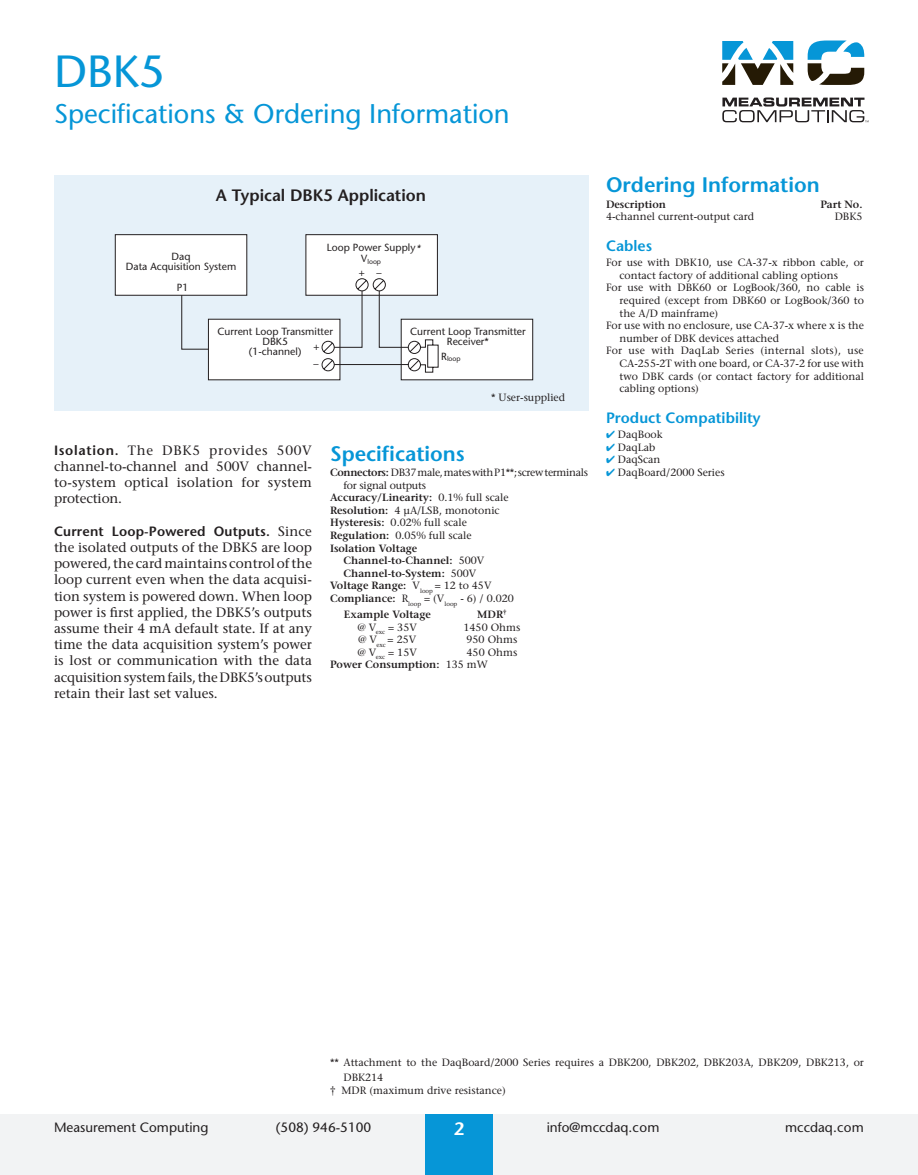
<style>
.page{position:relative;width:918px;height:1175px;background:#fff}
.page>*{position:absolute;margin:0;border:0;box-sizing:border-box;transform-origin:0 0}
.t1{font:45px "Stone Sans";color:#0696d7}
.t2{font:27px "Stone Sans";color:#0696d7}
.t3{font:600 21px "Stone Sans";color:#0696d7}
.t4{font:600 18px "Stone Sans";color:#fff}
.t5{font:600 16.5px "Stone Sans";color:#231f20}
.t6{font:600 15px "Stone Sans";color:#0696d7}
.t7{font:13.5px/16.2px "Stone Serif";color:#231f20;text-align:justify}
.t8{font:13.5px "Stone Sans";color:#231f20}
.t9{font:600 13.5px "Stone Sans";letter-spacing:.01em;color:#231f20}
.t10{font:10.5px/15px "Stone Serif";color:#231f20}
.t11{font:600 10.5px/12.6px "Stone Serif";color:#231f20}
.t12{font:10.5px "Stone Serif";letter-spacing:-.03em;color:#231f20}
.t13{font:10.5px "Stone Serif";letter-spacing:.02em;color:#231f20}
.t14{font:10.5px "Stone Serif";letter-spacing:-.02em;color:#231f20}
.t15{font:10.35px/10.4px "Stone Sans";color:#231f20;text-align:center}
.t16{font:6.9px "Stone Sans";color:#231f20}
.s1{font-style:italic;font-size:10.5px}
.s2{font-family:"Stone Sans";font-weight:600}
.s3{font-family:"Stone Serif";font-weight:400}
.s4{font-weight:600}
.s5{font-weight:400}
.s6{color:#0696d7}
</style>
<div class="page">
<div style="left:0;top:1114px;width:918px;height:60px;background:#f2f3f4"></div>
<div style="left:425px;top:1114px;width:68px;height:60px;background:#0696d7"></div>
<svg style="left:722px;top:97px;width:147px;height:25px"></svg>
<svg style="left:722px;top:41px;width:71px;height:44px"></svg>
<svg style="left:808px;top:40px;width:56px;height:45px"></svg>
<div style="left:54px;top:176px;width:535px;height:235px;background:#e6f1f9"></div>
<div style="left:115px;top:234px;width:132px;height:61px;background:#fff;border:1px solid #231f20"></div>
<div style="left:306px;top:234px;width:132px;height:61px;background:#fff;border:1px solid #231f20"></div>
<div style="left:208px;top:319px;width:132px;height:61px;background:#fff"></div>
<div style="left:401px;top:319px;width:132px;height:61px;background:#fff"></div>
<svg style="left:181px;top:278px;width:258px;height:95px"></svg>
<h1 class="t1" style="left:54px;top:43px;width:113px">DBK5</h1>
<h2 class="t2" style="left:54px;top:96px;width:457px">Specifications &amp; Ordering Information</h2>
<h3 class="t5" style="left:216px;top:185px;width:212px">A Typical DBK5 Application</h3>
<p class="t15" style="left:126px;top:251px;width:112px">Daq<br>Data Acquisition System</p>
<p class="t15" style="left:177px;top:282px;width:13px">P1</p>
<p class="t15" style="left:327px;top:242px;width:95px">Loop Power Supply<span class="s1">*</span></p>
<p class="t16" style="left:361px;top:257px;width:21px"><sup>V</sup>loop</p>
<p class="t15" style="left:359px;top:267px;width:24px">+ –</p>
<p class="t15" style="left:217px;top:326px;width:117px">Current Loop Transmitter<br>DBK5<br>(1-channel)</p>
<p class="t15" style="left:313px;top:338px;width:7px;line-height:17px;text-align:left">+ –</p>
<p class="t15" style="left:410px;top:326px;width:117px">Current Loop Transmitter<br>Receiver*</p>
<p class="t16" style="left:441px;top:355px;width:21px"><sup>R</sup>loop</p>
<p class="t10" style="left:491px;top:389px;width:76px">* User-supplied</p>
<p class="t7" style="left:54px;top:442px;width:260px"><span class="s2">Isolation.</span> The DBK5 provides 500V channel-to-channel and 500V channel&shy;to-system optical isolation for system protection.</p>
<p class="t9" style="left:54px;top:522px;width:259px">Current Loop-Powered Outputs. <span class="s3">Since</span></p>
<p class="t7" style="left:54px;top:539px;width:260px">the isolated outputs of the DBK5 are loop powered, the card maintains control of the loop current even when the data acquisi&shy;tion system is powered down. When loop power is first applied, the DBK5’s outputs assume their 4 mA default state. If at any time the data acquisition system’s power is lost or communication with the data acquisition system fails, the DBK5’s outputs retain their last set values.</p>
<h3 class="t3" style="left:330px;top:440px;width:136px">Specifications</h3>
<p class="t12" style="left:330px;top:466px;width:259px"><span class="s4">Connectors:</span> DB37 male, mates with P1**; screw terminals</p>
<p class="t14" style="left:344px;top:478px;width:84px">for signal outputs</p>
<p class="t11" style="left:330px;top:491px;width:180px">Accuracy/Linearity: <span class="s5">0.1% full scale</span></p>
<p class="t10" style="left:330px;top:502px;width:171px"><span class="s4">Resolution:</span> 4 µA/LSB, monotonic</p>
<p class="t10" style="left:330px;top:515px;width:139px"><span class="s4">Hysteresis:</span> 0.02% full scale</p>
<p class="t10" style="left:330px;top:528px;width:143px"><span class="s4">Regulation:</span> 0.05% full scale</p>
<p class="t11" style="left:330px;top:541px;width:89px">Isolation Voltage</p>
<p class="t11" style="left:344px;top:554px;width:142px">Channel-to-Channel: <span class="s5">500V</span></p>
<p class="t11" style="left:344px;top:567px;width:134px">Channel-to-System: <span class="s5">500V</span></p>
<p class="t11" style="left:330px;top:579px;width:163px">Voltage Range: <span class="s5">V</span><sub>loop</sub> <span class="s5">= 12 to 45V</span></p>
<p class="t10" style="left:330px;top:591px;width:185px"><span class="s4">Compliance:</span> R<sub>loop</sub> = (V<sub>loop</sub> - 6) / 0.020</p>
<p class="t11" style="left:344px;top:608px;width:88px">Example Voltage</p>
<p class="t11" style="left:477px;top:608px;width:31px">MDR<sup>†</sup></p>
<p class="t10" style="left:358px;top:619px;width:61px">@ V<sub>exc</sub> = 35V</p>
<p class="t10" style="left:464px;top:619px;width:58px">1450 Ohms</p>
<p class="t10" style="left:358px;top:632px;width:59px">@ V<sub>exc</sub> = 25V</p>
<p class="t10" style="left:467px;top:632px;width:52px">950 Ohms</p>
<p class="t10" style="left:358px;top:644px;width:61px">@ V<sub>exc</sub> = 15V</p>
<p class="t11" style="left:330px;top:645px;width:189px;text-indent:137px"><span class="s5">450 Ohms<br></span>Power Consumption: <span class="s5">135 mW</span></p>
<h3 class="t3" style="left:606px;top:172px;width:215px">Ordering Information</h3>
<p class="t11" style="left:606px;top:198px;width:62px">Description</p>
<p class="t11" style="left:820px;top:198px;width:44px">Part No.</p>
<p class="t10" style="left:606px;top:209px;width:150px">4-channel current-output card</p>
<p class="t10" style="left:835px;top:209px;width:29px">DBK5</p>
<h3 class="t6" style="left:606px;top:236px;width:48px">Cables</h3>
<p class="t10" style="left:606px;top:255px;width:259px">For use with DBK10, use CA-37-x ribbon cable, or</p>
<p class="t10" style="left:620px;top:267px;width:220px">contact factory of additional cabling options</p>
<p class="t10" style="left:606px;top:280px;width:259px">For use with DBK60 or LogBook/360, no cable is</p>
<p class="t10" style="left:620px;top:293px;width:246px">required (except from DBK60 or LogBook/360 to</p>
<p class="t10" style="left:620px;top:305px;width:100px">the A/D mainframe)</p>
<p class="t10" style="left:606px;top:318px;width:260px">For use with no enclosure, use CA-37-x where x is the</p>
<p class="t10" style="left:620px;top:330px;width:161px">number of DBK devices attached</p>
<p class="t13" style="left:606px;top:344px;width:259px">For use with DaqLab Series (internal slots), use</p>
<p class="t10" style="left:619px;top:356px;width:246px">CA-255-2T with one board, or CA-37-2 for use with</p>
<p class="t10" style="left:619px;top:368px;width:246px">two DBK cards (or contact factory for additional</p>
<p class="t10" style="left:619px;top:381px;width:81px">cabling options)</p>
<h3 class="t6" style="left:606px;top:408px;width:156px">Product Compatibility</h3>
<p class="t10" style="left:606px;top:427px;width:58px"><span class="s6">✔</span> DaqBook</p>
<p class="t10" style="left:606px;top:439px;width:51px"><span class="s6">✔</span> DaqLab</p>
<p class="t10" style="left:606px;top:452px;width:56px"><span class="s6">✔</span> DaqScan</p>
<p class="t10" style="left:606px;top:465px;width:120px"><span class="s6">✔</span> DaqBoard/2000 Series</p>
<p class="t10" style="left:344px;top:1055px;width:522px;text-indent:-14px">** Attachment to the DaqBoard/2000 Series requires a DBK200, DBK202, DBK203A, DBK209, DBK213, or<br>DBK214</p>
<p class="t10" style="left:330px;top:1082px;width:177px">† MDR (maximum drive resistance)</p>
<p class="t8" style="left:54px;top:1118px;width:156px">Measurement Computing</p>
<p class="t8" style="left:276px;top:1118px;width:97px">(508) 946-5100</p>
<h3 class="t4" style="left:454px;top:1117px;width:12px">2</h3>
<p class="t8" style="left:547px;top:1118px;width:114px">info@mccdaq.com</p>
<p class="t8" style="left:785px;top:1118px;width:80px">mccdaq.com</p>
</div>
